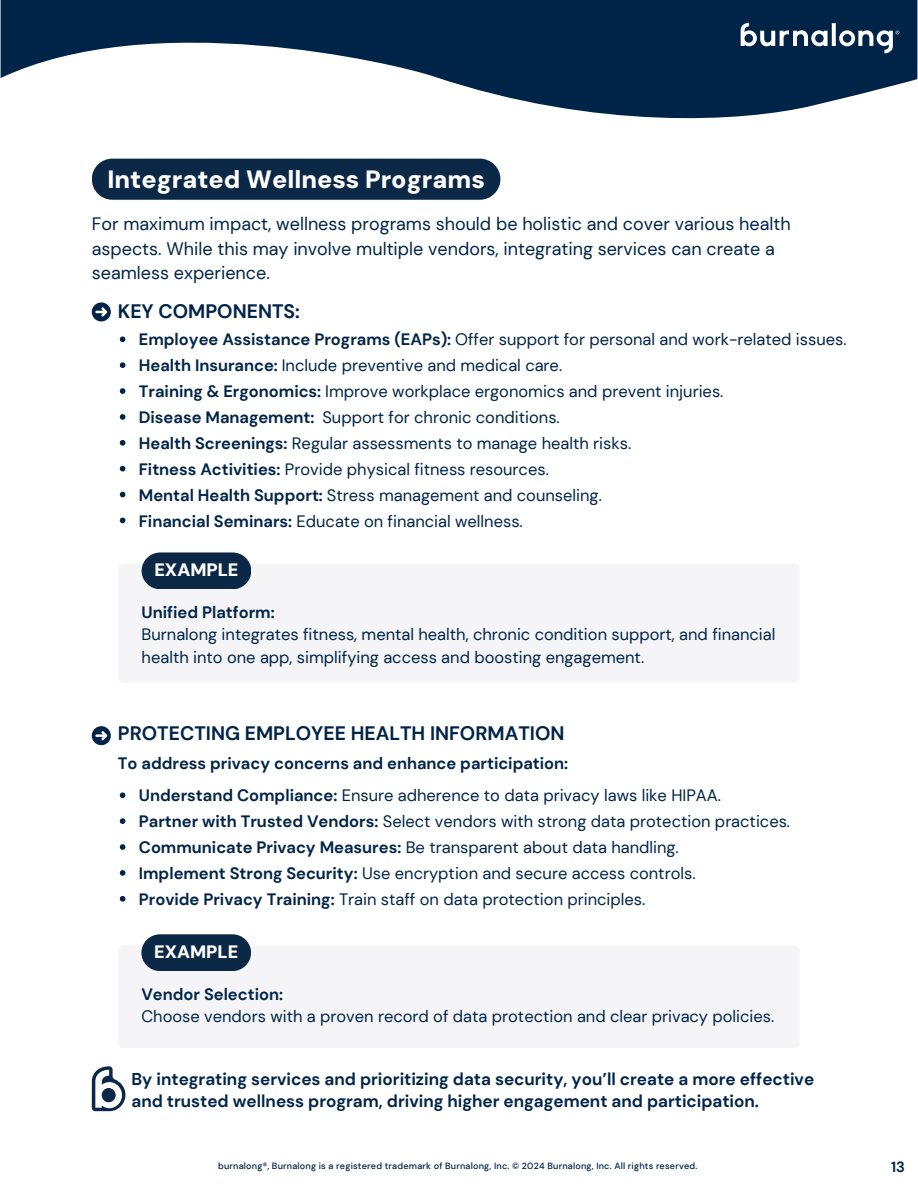
<style>
.page{position:relative;width:918px;height:1188px;background:#fff}
.page>*{position:absolute;margin:0;border:0;box-sizing:border-box;transform-origin:0 0}
.t1{font:900 25.05px "DM Sans";color:#fff}
.t2{font:700 19.5px "DM Sans";color:#002448}
.t3{font:18px/24.8px "DM Sans";color:#002448}
.t4{font:900 18px "DM Sans";color:#fff}
.t5{font:700 17.1px/21.3px "DM Sans";color:#002448}
.t6{font:16.5px/25.8px "DM Sans";color:#002448}
.t7{font:700 16.5px "DM Sans";color:#002448}
.t8{font:700 14.7px "DM Sans";color:#002448}
.t9{font:500 9px "DM Sans";letter-spacing:.025em;color:#002448}
.s1{font-weight:700}
</style>
<div class="page">
<svg style="left:1px;top:0;width:916px;height:118px;fill:#002448"></svg>
<svg style="left:741px;top:23px;width:158px;height:30px"></svg>
<div style="left:92px;top:159px;width:408px;height:41px;background:#0b2846;border-radius:21px"></div>
<svg style="left:120px;top:336px;width:5px;height:6px"></svg>
<svg style="left:120px;top:362px;width:5px;height:6px"></svg>
<svg style="left:120px;top:388px;width:5px;height:6px"></svg>
<svg style="left:120px;top:414px;width:5px;height:6px"></svg>
<svg style="left:120px;top:440px;width:5px;height:6px"></svg>
<svg style="left:120px;top:466px;width:5px;height:5px"></svg>
<svg style="left:120px;top:492px;width:5px;height:5px"></svg>
<svg style="left:120px;top:518px;width:5px;height:5px"></svg>
<svg style="left:120px;top:792px;width:5px;height:6px"></svg>
<svg style="left:120px;top:818px;width:5px;height:6px"></svg>
<svg style="left:120px;top:844px;width:5px;height:6px"></svg>
<svg style="left:120px;top:870px;width:5px;height:6px"></svg>
<svg style="left:120px;top:896px;width:5px;height:6px"></svg>
<div style="left:142px;top:552px;width:109px;height:37px;background:#0b2846;border-radius:19px"></div>
<div style="left:141px;top:934px;width:110px;height:37px;background:#0b2846;border-radius:19px"></div>
<svg style="left:92px;top:302px;width:19px;height:19px"></svg>
<svg style="left:92px;top:726px;width:19px;height:19px"></svg>
<svg style="left:92px;top:1066px;width:33px;height:45px"></svg>
<h1 class="t1" style="left:107px;top:163px;width:379px">Integrated Wellness Programs</h1>
<p class="t3" style="left:92px;top:211px;width:700px">For maximum impact, wellness programs should be holistic and cover various health aspects. While this may involve multiple vendors, integrating services can create a seamless experience.</p>
<p class="t2" style="left:118px;top:299px;width:184px">KEY COMPONENTS:</p>
<p class="t6" style="left:139px;top:327px;width:709px"><span class="s1">Employee Assistance Programs (EAPs):</span> Offer support for personal and work-related issues.<br><span class="s1">Health Insurance:</span> Include preventive and medical care.<br><span class="s1">Training &amp; Ergonomics:</span> Improve workplace ergonomics and prevent injuries.<br><span class="s1">Disease Management:</span> Support for chronic conditions.<br><span class="s1">Health Screenings:</span> Regular assessments to manage health risks.<br><span class="s1">Fitness Activities:</span> Provide physical fitness resources.<br><span class="s1">Mental Health Support:</span> Stress management and counseling.<br><span class="s1">Financial Seminars:</span> Educate on financial wellness.</p>
<p class="t4" style="left:154px;top:558px;width:86px">EXAMPLE</p>
<p class="t7" style="left:142px;top:602px;width:135px">Unified Platform:</p>
<p class="t6" style="left:142px;top:623px;width:635px;line-height:22.5px">Burnalong integrates fitness, mental health, chronic condition support, and financial health into one app, simplifying access and boosting engagement.</p>
<p class="t2" style="left:118px;top:721px;width:448px">PROTECTING EMPLOYEE HEALTH INFORMATION</p>
<p class="t7" style="left:118px;top:753px;width:452px">To address privacy concerns and enhance participation:</p>
<p class="t6" style="left:139px;top:783px;width:653px"><span class="s1">Understand Compliance:</span> Ensure adherence to data privacy laws like HIPAA.<br><span class="s1">Partner with Trusted Vendors:</span> Select vendors with strong data protection practices.<br><span class="s1">Communicate Privacy Measures:</span> Be transparent about data handling.<br><span class="s1">Implement Strong Security:</span> Use encryption and secure access controls.<br><span class="s1">Provide Privacy Training:</span> Train staff on data protection principles.</p>
<p class="t4" style="left:154px;top:940px;width:86px">EXAMPLE</p>
<p class="t7" style="left:141px;top:984px;width:143px">Vendor Selection:</p>
<p class="t6" style="left:141px;top:1003px;width:635px">Choose vendors with a proven record of data protection and clear privacy policies.</p>
<p class="t5" style="left:131px;top:1068px;width:684px">By integrating services and prioritizing data security, you’ll create a more effective and trusted wellness program, driving higher engagement and participation.</p>
<p class="t9" style="left:218px;top:1160px;width:481px">burnalong®, Burnalong is a registered trademark of Burnalong, Inc. © 2024 Burnalong, Inc. All rights reserved.</p>
<p class="t8" style="left:891px;top:1157px;width:15px">13</p>
</div>
